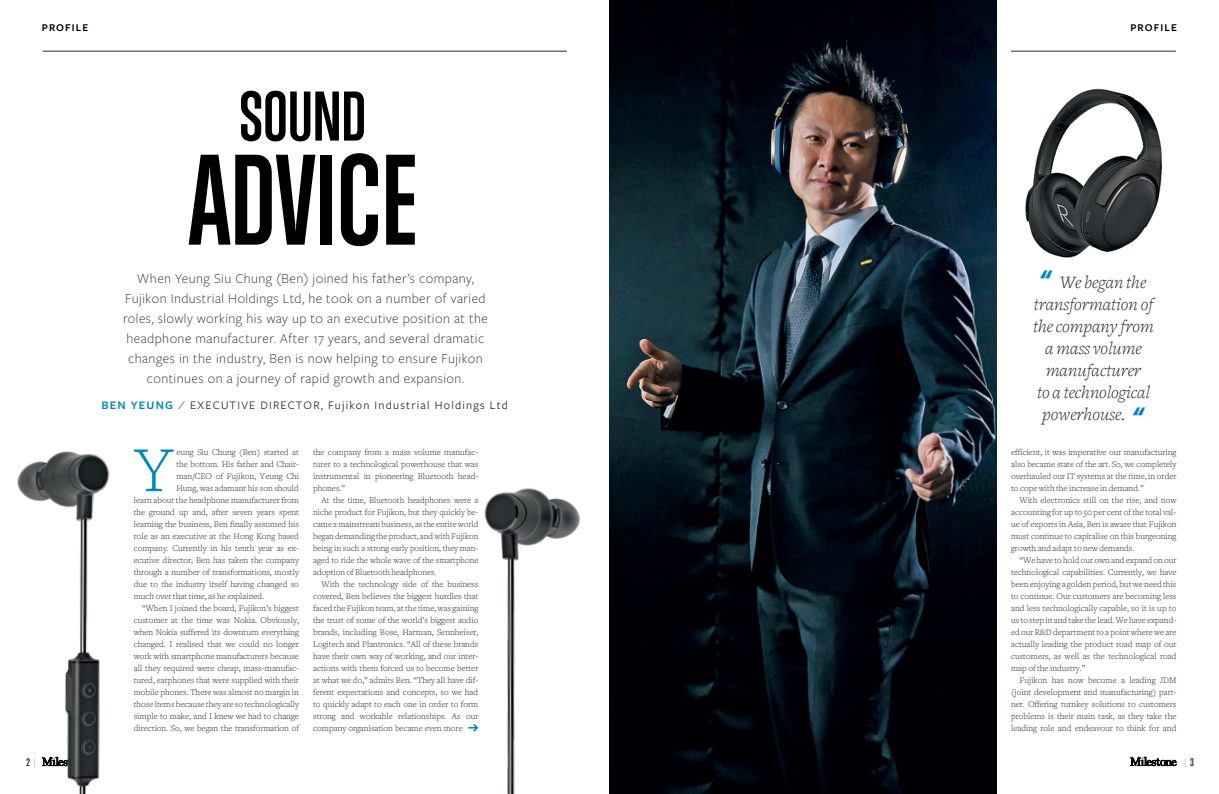
<style>
.page{position:relative;width:1219px;height:794px;background:#fff}
.page>*{position:absolute;margin:0;border:0;box-sizing:border-box;transform-origin:0 0}
.t1{font:700 117.3px "Trump Gothic West";color:#000}
.t2{font:300 66.6px "Freight Text";color:#08b}
.t3{font:700 64px "Trump Gothic West";color:#000}
.t4{font:italic 300 18px/22px "Freight Text";color:#292829;text-align:center}
.t5{font:300 14.1px/20px "Freight Sans Pro";letter-spacing:.03em;color:#292829;text-align:center}
.t6{font:12px "Freight Sans Pro";letter-spacing:.1em;color:#292829}
.t7{font:600 10.8px "Freight Sans Pro";letter-spacing:.1em;color:#000}
.t8{font:700 10px "Trump Gothic West";color:#292829}
.t9{font:300 10px "Freight Disp Pro";color:#292829}
.t10{font:300 9px/12px "Freight Text";color:#292829;text-align:justify}
.s1{font-weight:600;color:#08b}
.s2{font-family:"Trump Gothic West";font-weight:700;font-style:normal;font-size:36px;color:#08b}
.s3{font-family:"Freight Disp Pro";font-weight:500;font-style:italic}
.s4{font-family:"Trump Gothic West";font-weight:700}
</style>
<div class="page">
<svg style="left:1131px;top:757px;width:45px;height:8px"></svg>
<hr style="left:43px;top:51px;width:524px;height:1px;background:#292829">
<hr style="left:1011px;top:51px;width:165px;height:1px;background:#292829">
<img style="left:609px;top:0;width:388px;height:794px">
<img style="left:17px;top:451px;width:93px;height:343px">
<img style="left:473px;top:488px;width:107px;height:306px">
<img style="left:926px;top:83px;width:237px;height:181px">
<svg style="left:468px;top:724px;width:10px;height:7px"></svg>
<p class="t7" style="left:42px;top:20px;width:48px">PROFILE</p>
<p class="t7" style="left:1130px;top:20px;width:48px">PROFILE</p>
<h3 class="t3" style="left:239px;top:77px;width:129px">SOUND</h3>
<h1 class="t1" style="left:189px;top:129px;width:229px">ADVICE</h1>
<p class="t5" style="left:123px;top:268px;width:366px">When Yeung Siu Chung (Ben) joined his father’s company, Fujikon Industrial Holdings Ltd, he took on a number of varied roles, slowly working his way up to an executive position at the headphone manufacturer. After 17 years, and several dramatic changes in the industry, Ben is now helping to ensure Fujikon continues on a journey of rapid growth and expansion.</p>
<h3 class="t6" style="left:101px;top:397px;width:408px"><span class="s1">BEN YEUNG</span> ∕ EXECUTIVE DIRECTOR, Fujikon Industrial Holdings Ltd</h3>
<h2 class="t2" style="left:134px;top:431px;width:41px">Y</h2>
<p class="t10" style="left:176px;top:446px;width:124px">eung Siu Chung (Ben) started at</p>
<p class="t10" style="left:176px;top:458px;width:124px">the bottom. His father and Chair-</p>
<p class="t10" style="left:176px;top:470px;width:124px">man/CEO of Fujikon, Yeung Chi</p>
<p class="t10" style="left:176px;top:482px;width:124px">Hung, was adamant his son should</p>
<p class="t10" style="left:134px;top:494px;width:167px">learn about the headphone manufacturer from</p>
<p class="t10" style="left:134px;top:506px;width:167px">the ground up and, after seven years spent</p>
<p class="t10" style="left:134px;top:518px;width:167px">learning the business, Ben finally assumed his</p>
<p class="t10" style="left:134px;top:530px;width:167px">role as an executive at the Hong Kong based</p>
<p class="t10" style="left:134px;top:542px;width:167px">company. Currently in his tenth year as ex-</p>
<p class="t10" style="left:134px;top:554px;width:167px">ecutive director, Ben has taken the company</p>
<p class="t10" style="left:134px;top:566px;width:167px">through a number of transformations, mostly</p>
<p class="t10" style="left:134px;top:578px;width:167px">due to the industry itself having changed so</p>
<p class="t10" style="left:134px;top:590px;width:132px">much over that time, as he explained.</p>
<p class="t10" style="left:142px;top:602px;width:158px">“When I joined the board, Fujikon’s biggest</p>
<p class="t10" style="left:134px;top:614px;width:167px">customer at the time was Nokia. Obviously,</p>
<p class="t10" style="left:134px;top:626px;width:167px">when Nokia suffered its downturn everything</p>
<p class="t10" style="left:134px;top:638px;width:167px">changed. I realised that we could no longer</p>
<p class="t10" style="left:134px;top:650px;width:167px">work with smartphone manufacturers because</p>
<p class="t10" style="left:134px;top:662px;width:167px">all they required were cheap, mass-manufac-</p>
<p class="t10" style="left:134px;top:674px;width:167px">tured, earphones that were supplied with their</p>
<p class="t10" style="left:134px;top:686px;width:167px">mobile phones. There was almost no margin in</p>
<p class="t10" style="left:134px;top:698px;width:167px">those items because they are so technologically</p>
<p class="t10" style="left:134px;top:710px;width:167px">simple to make, and I knew we had to change</p>
<p class="t10" style="left:134px;top:722px;width:167px">direction. So, we began the transformation of</p>
<p class="t10" style="left:313px;top:446px;width:167px">the company from a mass volume manufac&shy;turer to a technological powerhouse that was instrumental in pioneering Bluetooth head&shy;phones.”</p>
<p class="t10" style="left:313px;top:494px;width:167px;text-indent:9px">At the time, Bluetooth headphones were a niche product for Fujikon, but they quickly be&shy;came a mainstream business, as the entire world began demanding the product, and with Fujikon being in such a strong early position, they man&shy;aged to ride the whole wave of the smartphone adoption of Bluetooth headphones.</p>
<p class="t10" style="left:313px;top:578px;width:167px;text-indent:9px">With the technology side of the business covered, Ben believes the biggest hurdles that faced the Fujikon team, at the time, was gaining the trust of some of the world’s biggest audio brands, including Bose, Harman, Sennheiser, Logitech and Plantronics. “All of these brands have their own way of working, and our inter&shy;actions with them forced us to become better at what we do,” admits Ben. “They all have dif&shy;ferent expectations and concepts, so we had to quickly adapt to each one in order to form strong and workable relationships. As our company organisation became even more</p>
<h3 class="t4" style="left:1033px;top:271px;width:122px"><span class="s2">“</span> We began the transformation of the company from a mass volume manufacturer<br>to a technological powerhouse. <span class="s2">“</span></h3>
<p class="t10" style="left:1011px;top:446px;width:167px">efficient, it was imperative our manufacturing also became state of the art. So, we completely overhauled our IT systems at the time, in order to cope with the increase in demand.”</p>
<p class="t10" style="left:1011px;top:494px;width:167px;text-indent:9px">With electronics still on the rise, and now accounting for up to 50 per cent of the total val&shy;ue of exports in Asia, Ben is aware that Fujikon must continue to capitalise on this burgeoning growth and adapt to new demands.</p>
<p class="t10" style="left:1011px;top:554px;width:167px;text-indent:9px">“We have to hold our own and expand on our technological capabilities. Currently, we have been enjoying a golden period, but we need this to continue. Our customers are becoming less and less technologically capable, so it is up to us to step in and take the lead. We have expand&shy;ed our R&amp;D department to a point where we are actually leading the product road map of our customers, as well as the technological road map of the industry.”</p>
<p class="t10" style="left:1011px;top:674px;width:167px;text-indent:9px">Fujikon has now become a leading JDM (joint development and manufacturing) part&shy;ner. Offering turnkey solutions to customers problems is their main task, as they take the leading role and endeavour to think for and</p>
<p class="t8" style="left:27px;top:755px;width:10px">2 <span class="s3">|</span></p>
<p class="t9" style="left:1185px;top:756px;width:11px">| <span class="s4">3</span></p>
</div>
